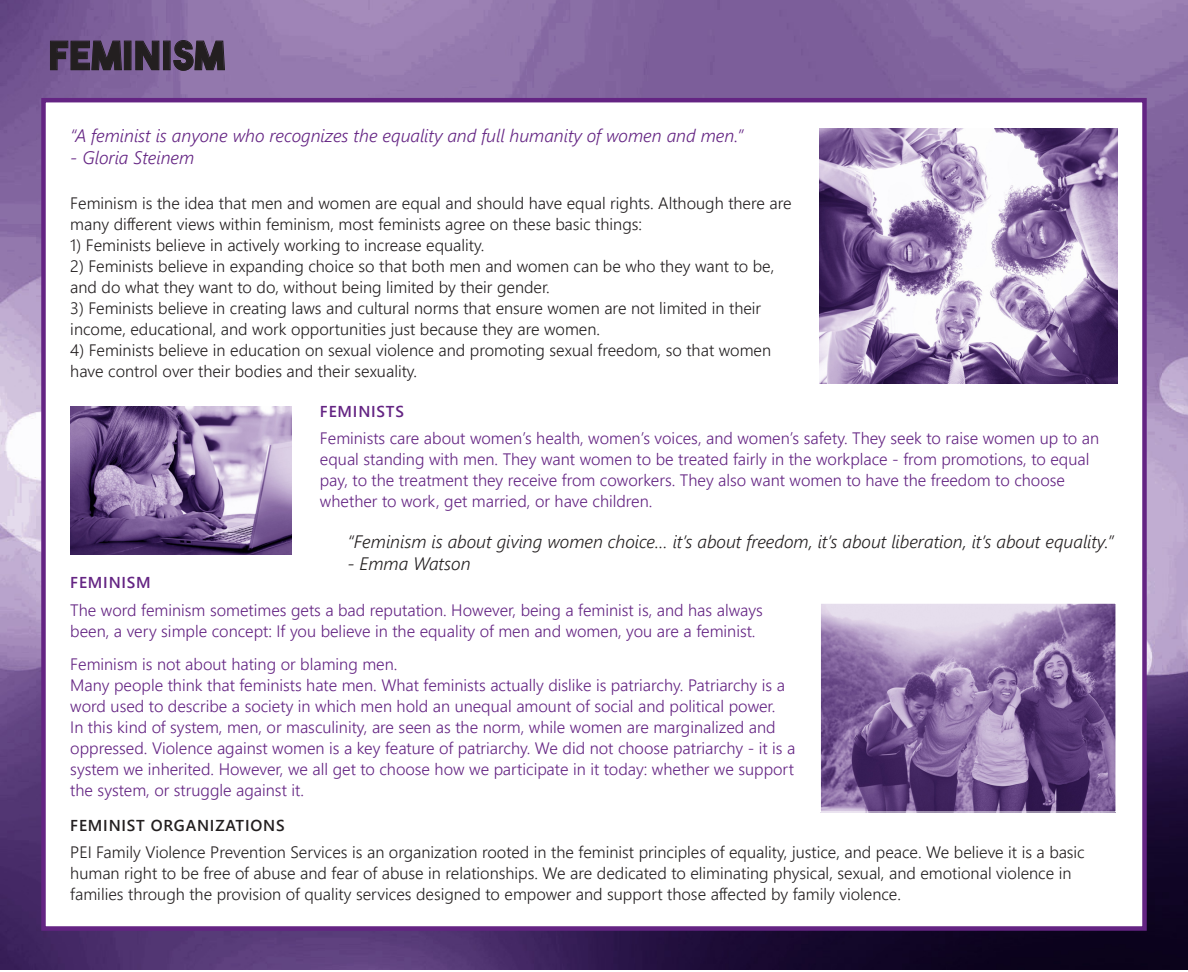
<style>
.page{position:relative;width:1188px;height:972px;background:#fff}
.page>*{position:absolute;margin:0;border:0;box-sizing:border-box;transform-origin:0 0}
.t1{font:39px "The Bold Font";letter-spacing:.025em;color:#231f20}
.t2{font:italic 300 18px "Segoe UI";color:#231f20}
.t3{font:italic 300 18px "Segoe UI";color:#642483}
.t4{font:300 16.5px/21px "Segoe UI";color:#231f20}
.t5{font:300 16.5px/21px "Segoe UI";color:#642483}
.t6{font:600 15.75px "Segoe UI";letter-spacing:.05em;color:#231f20}
.t7{font:600 15.75px "Segoe UI";letter-spacing:.05em;color:#642483}
</style>
<div class="page">
<img style="left:0;top:0;width:1188px;height:970px">
<div style="left:41px;top:98px;width:1106px;height:833px;background:#fff;border:4px solid #642483"></div>
<svg style="left:50px;top:40px;width:72px;height:30px;background:#6a5181"></svg>
<div style="left:124px;top:41px;width:7px;height:29px;border:1px solid #231f20"></div>
<svg style="left:135px;top:40px;width:25px;height:30px"></svg>
<div style="left:163px;top:41px;width:8px;height:29px;border:1px solid #231f20"></div>
<svg style="left:173px;top:40px;width:52px;height:31px;background:#7c6590"></svg>
<img style="left:70px;top:407px;width:221px;height:147px">
<img style="left:819px;top:129px;width:298px;height:255px">
<img style="left:822px;top:605px;width:292px;height:205px">
<div style="left:820px;top:603px;width:296px;height:209px;border:1px solid #fff"></div>
<p class="t1" style="left:49px;top:31px;width:177px">FEMINISM</p>
<p class="t3" style="left:70px;top:118px;width:675px">“A feminist is anyone who recognizes the equality and full humanity of women and men.”</p>
<p class="t3" style="left:70px;top:141px;width:126px">- Gloria Steinem</p>
<p class="t4" style="left:70px;top:191px;width:723px">Feminism is the idea that men and women are equal and should have equal rights. Although there are many different views within feminism, most feminists agree on these basic things:</p>
<p class="t4" style="left:70px;top:233px;width:416px">1) Feminists believe in actively working to increase equality.</p>
<p class="t4" style="left:70px;top:254px;width:706px">2) Feminists believe in expanding choice so that both men and women can be who they want to be, and do what they want to do, without being limited by their gender.</p>
<p class="t4" style="left:70px;top:296px;width:692px">3) Feminists believe in creating laws and cultural norms that ensure women are not limited in their income, educational, and work opportunities just because they are women.</p>
<p class="t4" style="left:70px;top:338px;width:702px">4) Feminists believe in education on sexual violence and promoting sexual freedom, so that women have control over their bodies and their sexuality.</p>
<p class="t7" style="left:320px;top:397px;width:86px">FEMINISTS</p>
<p class="t5" style="left:320px;top:426px;width:781px">Feminists care about women’s health, women’s voices, and women’s safety. They seek to raise women up to an equal standing with men. They want women to be treated fairly in the workplace - from promotions, to equal pay, to the treatment they receive from coworkers. They also want women to have the freedom to choose whether to work, get married, or have children.</p>
<p class="t2" style="left:348px;top:524px;width:768px">“Feminism is about giving women choice… it’s about freedom, it’s about liberation, it’s about equality.”</p>
<p class="t2" style="left:348px;top:547px;width:125px">- Emma Watson</p>
<p class="t7" style="left:70px;top:567px;width:82px">FEMINISM</p>
<p class="t5" style="left:70px;top:598px;width:694px">The word feminism sometimes gets a bad reputation. However, being a feminist is, and has always been, a very simple concept: If you believe in the equality of men and women, you are a feminist.</p>
<p class="t5" style="left:70px;top:652px;width:329px">Feminism is not about hating or blaming men.</p>
<p class="t5" style="left:70px;top:673px;width:727px">Many people think that feminists hate men. What feminists actually dislike is patriarchy. Patriarchy is a word used to describe a society in which men hold an unequal amount of social and political power.<br>In this kind of system, men, or masculinity, are seen as the norm, while women are marginalized and oppressed. Violence against women is a key feature of patriarchy. We did not choose patriarchy - it is a system we inherited. However, we all get to choose how we participate in it today: whether we support the system, or struggle against it.</p>
<p class="t6" style="left:70px;top:811px;width:216px">FEMINIST ORGANIZATIONS</p>
<p class="t4" style="left:70px;top:840px;width:1016px">PEI Family Violence Prevention Services is an organization rooted in the feminist principles of equality, justice, and peace. We believe it is a basic human right to be free of abuse and fear of abuse in relationships. We are dedicated to eliminating physical, sexual, and emotional violence in families through the provision of quality services designed to empower and support those affected by family violence.</p>
</div>
